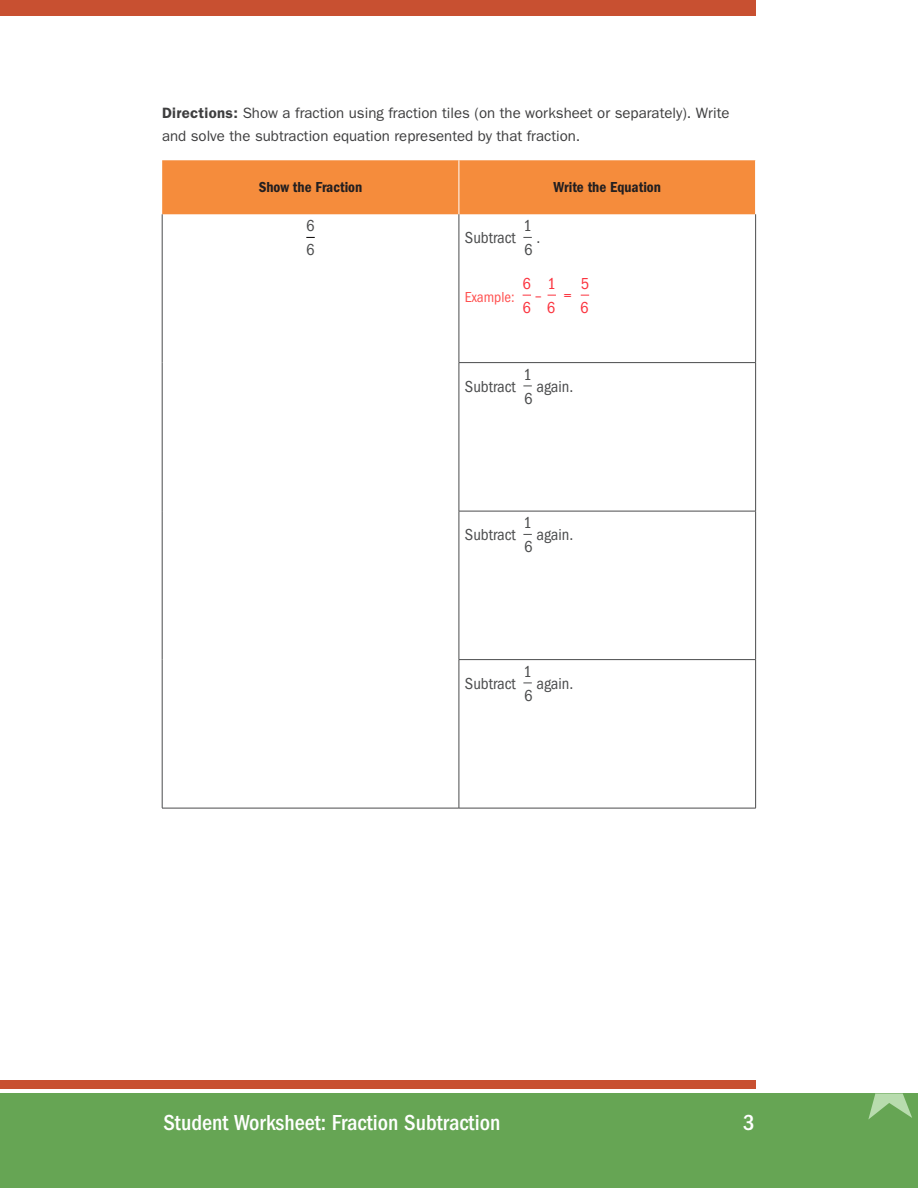
<style>
.page{position:relative;width:918px;height:1188px;background:#fff}
.page>*{position:absolute;margin:0;border:0;box-sizing:border-box;transform-origin:0 0}
.t1{font:500 condensed 22.5px "ITC Franklin Gothic Std";color:#fff}
.Table_Text_FL{font:condensed 16.5px "ITC Franklin Gothic Std";color:#4b4c4d}
.t2{font:condensed 16.5px "ITC Franklin Gothic Std";color:#fb333e}
.Paragraph{font:15px/22.5px "ITC Franklin Gothic Std";color:#3e3e3f}
.Table_Head_FL{font:15px "ITC Franklin Gothic Std Dm Cd";color:#231f20}
.Table_Text_FL-2{font:condensed 15px "ITC Franklin Gothic Std";color:#ff5150}
.s1{font-weight:600}
</style>
<div class="page">
<div style="left:0;top:1094px;width:918px;height:94px;background:#66a554"></div>
<svg style="left:868px;top:1094px;width:44px;height:26px"></svg>
<div style="left:0;top:1080px;width:756px;height:8px;background:#c85031"></div>
<div style="left:0;top:0;width:756px;height:16px;background:#c85031"></div>
<div style="left:162px;top:160px;width:593px;height:54px;background:#f58c3c"></div>
<hr style="left:459px;top:160px;width:1px;height:54px;background:#fff">
<hr style="left:162px;top:214px;width:1px;height:149px;background:#4b4c4d">
<hr style="left:459px;top:214px;width:1px;height:148px;background:#4b4c4d">
<hr style="left:755px;top:214px;width:1px;height:148px;background:#4b4c4d">
<hr style="left:162px;top:363px;width:1px;height:148px;background:#4b4c4d">
<hr style="left:459px;top:362px;width:297px;height:1px;background:#4b4c4d">
<hr style="left:459px;top:363px;width:1px;height:148px;background:#4b4c4d">
<hr style="left:755px;top:363px;width:1px;height:148px;background:#4b4c4d">
<hr style="left:162px;top:511px;width:1px;height:149px;background:#4b4c4d">
<hr style="left:162px;top:660px;width:1px;height:148px;background:#4b4c4d">
<hr style="left:459px;top:511px;width:297px;height:1px;background:#4b4c4d">
<hr style="left:459px;top:511px;width:1px;height:148px;background:#4b4c4d">
<hr style="left:755px;top:511px;width:1px;height:148px;background:#4b4c4d">
<hr style="left:459px;top:659px;width:297px;height:1px;background:#4b4c4d">
<hr style="left:459px;top:660px;width:1px;height:148px;background:#4b4c4d">
<hr style="left:755px;top:660px;width:1px;height:148px;background:#4b4c4d">
<hr style="left:162px;top:808px;width:297px;height:1px;background:#4b4c4d">
<hr style="left:459px;top:808px;width:297px;height:1px;background:#4b4c4d">
<p class="Paragraph" style="left:162px;top:102px;width:569px"><span class="s1">Directions:</span> Show a fraction using fraction tiles (on the worksheet or separately). Write and solve the subtraction equation represented by that fraction.</p>
<p class="Table_Head_FL" style="left:259px;top:179px;width:105px">Show the Fraction</p>
<p class="Table_Head_FL" style="left:553px;top:179px;width:109px">Write the Equation</p>
<p class="Table_Text_FL" style="left:306px;top:217px;width:10px">6</p>
<p class="Table_Text_FL" style="left:306px;top:241px;width:10px">6</p>
<p class="Table_Text_FL" style="left:523px;top:217px;width:10px">1</p>
<p class="Table_Text_FL" style="left:465px;top:229px;width:52px">Subtract</p>
<p class="Table_Text_FL" style="left:537px;top:229px;width:5px">.</p>
<p class="Table_Text_FL" style="left:524px;top:241px;width:10px">6</p>
<p class="Table_Text_FL-2" style="left:465px;top:289px;width:51px">Example:</p>
<p class="t2" style="left:523px;top:274px;width:35px">6 1</p>
<p class="t2" style="left:581px;top:274px;width:10px">5</p>
<p class="t2" style="left:523px;top:298px;width:10px">6</p>
<p class="t2" style="left:564px;top:286px;width:10px">=</p>
<p class="t2" style="left:535px;top:286px;width:8px">–</p>
<p class="t2" style="left:547px;top:298px;width:10px">6</p>
<p class="t2" style="left:580px;top:298px;width:10px">6</p>
<p class="Table_Text_FL" style="left:465px;top:377px;width:52px">Subtract</p>
<p class="Table_Text_FL" style="left:523px;top:365px;width:10px">1</p>
<p class="Table_Text_FL" style="left:537px;top:377px;width:38px">again.</p>
<p class="Table_Text_FL" style="left:524px;top:389px;width:10px">6</p>
<p class="Table_Text_FL" style="left:465px;top:526px;width:52px">Subtract</p>
<p class="Table_Text_FL" style="left:523px;top:514px;width:10px">1</p>
<p class="Table_Text_FL" style="left:537px;top:526px;width:38px">again.</p>
<p class="Table_Text_FL" style="left:524px;top:538px;width:10px">6</p>
<p class="Table_Text_FL" style="left:465px;top:674px;width:52px">Subtract</p>
<p class="Table_Text_FL" style="left:523px;top:662px;width:10px">1</p>
<p class="Table_Text_FL" style="left:537px;top:674px;width:38px">again.</p>
<p class="Table_Text_FL" style="left:524px;top:686px;width:10px">6</p>
<h1 class="t1" style="left:164px;top:1110px;width:338px">Student Worksheet: Fraction Subtraction</h1>
<h1 class="t1" style="left:743px;top:1110px;width:13px">3</h1>
</div>
